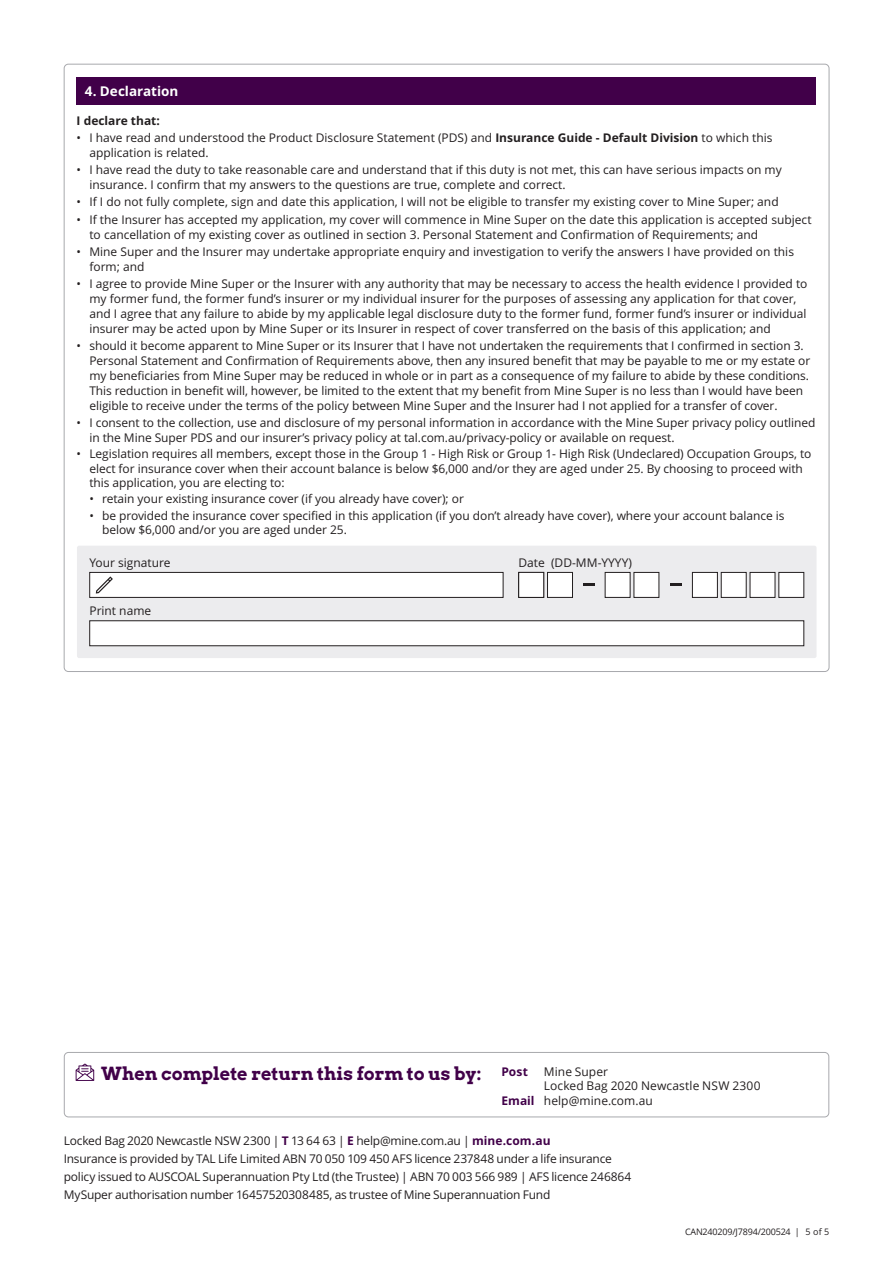
<style>
.page{position:relative;width:893px;height:1263px;background:#fff}
.page>*{position:absolute;margin:0;border:0;box-sizing:border-box;transform-origin:0 0}
.Mine_-_H3_14pt{font:700 18px "Arvo";color:#410049}
.Body_copy{font:700 13.5px "Open Sans";color:#fff}
.Text_inline_with_box{font:12px/15px "Open Sans";letter-spacing:-.005em;color:#231f20}
.Mine_-_Body_9pt{font:12px "Open Sans";letter-spacing:.005em;color:#231f20}
.Standard_Text{font:700 12px "Open Sans";color:#231f20}
.Text_above_box{font:12px "Open Sans";color:#231f20}
.Mine_-_Body_9pt-2{font:700 12px "Open Sans";color:#410049}
.t1{font:9px "Open Sans";letter-spacing:-.02em;color:#231f20}
.t2{font:9px "Open Sans";color:#231f20}
.s1{font-weight:700}
.s2{font-weight:700;color:#410049}
</style>
<div class="page">
<div style="left:64px;top:1052px;width:765px;height:65px;border:1px solid #a8a9ad;border-radius:4px"></div>
<svg style="left:76px;top:1063px;width:18px;height:18px"></svg>
<div style="left:76px;top:77px;width:740px;height:28px;background:#410049"></div>
<div style="left:77px;top:546px;width:739px;height:112px;background:#ececee;border-radius:2px"></div>
<div style="left:90px;top:621px;width:714px;height:25px;background:#fff"></div>
<div style="left:89px;top:620px;width:715px;height:26px;border:1px solid #231f20"></div>
<div style="left:692px;top:572px;width:25px;height:25px;background:#fff"></div>
<div style="left:692px;top:572px;width:26px;height:26px;border:1px solid #231f20"></div>
<div style="left:605px;top:572px;width:25px;height:25px;background:#fff"></div>
<div style="left:605px;top:572px;width:25px;height:26px;border:1px solid #231f20"></div>
<div style="left:779px;top:572px;width:25px;height:25px;background:#fff"></div>
<div style="left:779px;top:572px;width:25px;height:26px;border:1px solid #231f20"></div>
<div style="left:547px;top:572px;width:25px;height:25px;background:#fff"></div>
<div style="left:547px;top:572px;width:26px;height:26px;border:1px solid #231f20"></div>
<div style="left:721px;top:572px;width:25px;height:25px;background:#fff"></div>
<div style="left:721px;top:572px;width:25px;height:26px;border:1px solid #231f20"></div>
<div style="left:634px;top:572px;width:25px;height:25px;background:#fff"></div>
<div style="left:634px;top:572px;width:25px;height:26px;border:1px solid #231f20"></div>
<div style="left:750px;top:572px;width:25px;height:25px;background:#fff"></div>
<div style="left:750px;top:572px;width:25px;height:26px;border:1px solid #231f20"></div>
<div style="left:519px;top:572px;width:25px;height:25px;background:#fff"></div>
<div style="left:518px;top:572px;width:26px;height:26px;border:1px solid #231f20"></div>
<svg style="left:583px;top:583px;width:12px;height:3px"></svg>
<svg style="left:670px;top:583px;width:11px;height:3px"></svg>
<div style="left:90px;top:572px;width:413px;height:25px;background:#fff"></div>
<svg style="left:96px;top:576px;width:17px;height:17px"></svg>
<div style="left:89px;top:572px;width:414px;height:26px;border:1px solid #231f20"></div>
<p class="Body_copy" style="left:85px;top:82px;width:95px">4. Declaration</p>
<p class="Standard_Text" style="left:77px;top:112px;width:85px">I declare that:</p>
<p class="Text_inline_with_box" style="left:89px;top:130px;width:685px;text-indent:-13px">• I have read and understood the Product Disclosure Statement (PDS) and <span class="s1">Insurance Guide - Default Division</span> to which this application is related.</p>
<p class="Text_inline_with_box" style="left:89px;top:162px;width:694px;text-indent:-13px">• I have read the duty to take reasonable care and understand that if this duty is not met, this can have serious impacts on my insurance. I confirm that my answers to the questions are true, complete and correct.</p>
<p class="Text_inline_with_box" style="left:77px;top:194px;width:704px">• If I do not fully complete, sign and date this application, I will not be eligible to transfer my existing cover to Mine Super; and</p>
<p class="Text_inline_with_box" style="left:89px;top:211px;width:724px;text-indent:-13px">• If the Insurer has accepted my application, my cover will commence in Mine Super on the date this application is accepted subject to cancellation of my existing cover as outlined in section 3. Personal Statement and Confirmation of Requirements; and</p>
<p class="Text_inline_with_box" style="left:89px;top:244px;width:706px;text-indent:-13px">• Mine Super and the Insurer may undertake appropriate enquiry and investigation to verify the answers I have provided on this form; and</p>
<p class="Text_inline_with_box" style="left:89px;top:276px;width:720px;text-indent:-13px">• I agree to provide Mine Super or the Insurer with any authority that may be necessary to access the health evidence I provided to my former fund, the former fund’s insurer or my individual insurer for the purposes of assessing any application for that cover, and I agree that any failure to abide by my applicable legal disclosure duty to the former fund, former fund’s insurer or individual insurer may be acted upon by Mine Super or its Insurer in respect of cover transferred on the basis of this application; and</p>
<p class="Text_inline_with_box" style="left:89px;top:338px;width:722px;text-indent:-13px">• should it become apparent to Mine Super or its Insurer that I have not undertaken the requirements that I confirmed in section 3.<br>Personal Statement and Confirmation of Requirements above, then any insured benefit that may be payable to me or my estate or my beneficiaries from Mine Super may be reduced in whole or in part as a consequence of my failure to abide by these conditions.<br>This reduction in benefit will, however, be limited to the extent that my benefit from Mine Super is no less than I would have been eligible to receive under the terms of the policy between Mine Super and the Insurer had I not applied for a transfer of cover.</p>
<p class="Text_inline_with_box" style="left:89px;top:415px;width:728px;text-indent:-13px">• I consent to the collection, use and disclosure of my personal information in accordance with the Mine Super privacy policy outlined in the Mine Super PDS and our insurer’s privacy policy at tal.com.au/privacy-policy or available on request.</p>
<p class="Text_inline_with_box" style="left:89px;top:447px;width:723px;line-height:14.2px;text-indent:-13px">• Legislation requires all members, except those in the Group 1 - High Risk or Group 1- High Risk (Undeclared) Occupation Groups, to elect for insurance cover when their account balance is below $6,000 and/or they are aged under 25. By choosing to proceed with this application, you are electing to:</p>
<p class="Text_inline_with_box" style="left:89px;top:491px;width:376px">• retain your existing insurance cover (if you already have cover); or</p>
<p class="Text_inline_with_box" style="left:102px;top:508px;width:684px;line-height:14.2px;text-indent:-13px">• be provided the insurance cover specified in this application (if you don’t already have cover), where your account balance is below $6,000 and/or you are aged under 25.</p>
<p class="Text_inline_with_box" style="left:89px;top:555px;width:83px">Your signature</p>
<p class="Text_inline_with_box" style="left:518px;top:555px;width:115px">Date (DD-MM-YYYY)</p>
<p class="Text_above_box" style="left:89px;top:603px;width:63px">Print name</p>
<p class="Mine_-_H3_14pt" style="left:101px;top:1062px;width:382px">When complete return this form to us by:</p>
<p class="Mine_-_Body_9pt-2" style="left:501px;top:1063px;width:28px">Post</p>
<p class="Mine_-_Body_9pt" style="left:544px;top:1063px;width:66px">Mine Super</p>
<p class="Mine_-_Body_9pt" style="left:544px;top:1078px;width:218px">Locked Bag 2020 Newcastle NSW 2300</p>
<p class="Mine_-_Body_9pt" style="left:501px;top:1092px;width:153px"><span class="s2">Email</span> help@mine.com.au</p>
<p class="Text_inline_with_box" style="left:64px;top:1131px;width:569px;line-height:18px">Locked Bag 2020 Newcastle NSW 2300 | <span class="s2">T</span> 13 64 63 | <span class="s2">E</span> help@mine.com.au | <span class="s2">mine.com.au<br></span>Insurance is provided by TAL Life Limited ABN 70 050 109 450 AFS licence 237848 under a life insurance policy issued to AUSCOAL Superannuation Pty Ltd (the Trustee) | ABN 70 003 566 989 | AFS licence 246864<br>MySuper authorisation number 16457520308485, as trustee of Mine Superannuation Fund</p>
<p class="t1" style="left:685px;top:1225px;width:116px">CAN240209/J7894/200524 |</p>
<p class="t2" style="left:805px;top:1225px;width:25px">5 of 5</p>
</div>
